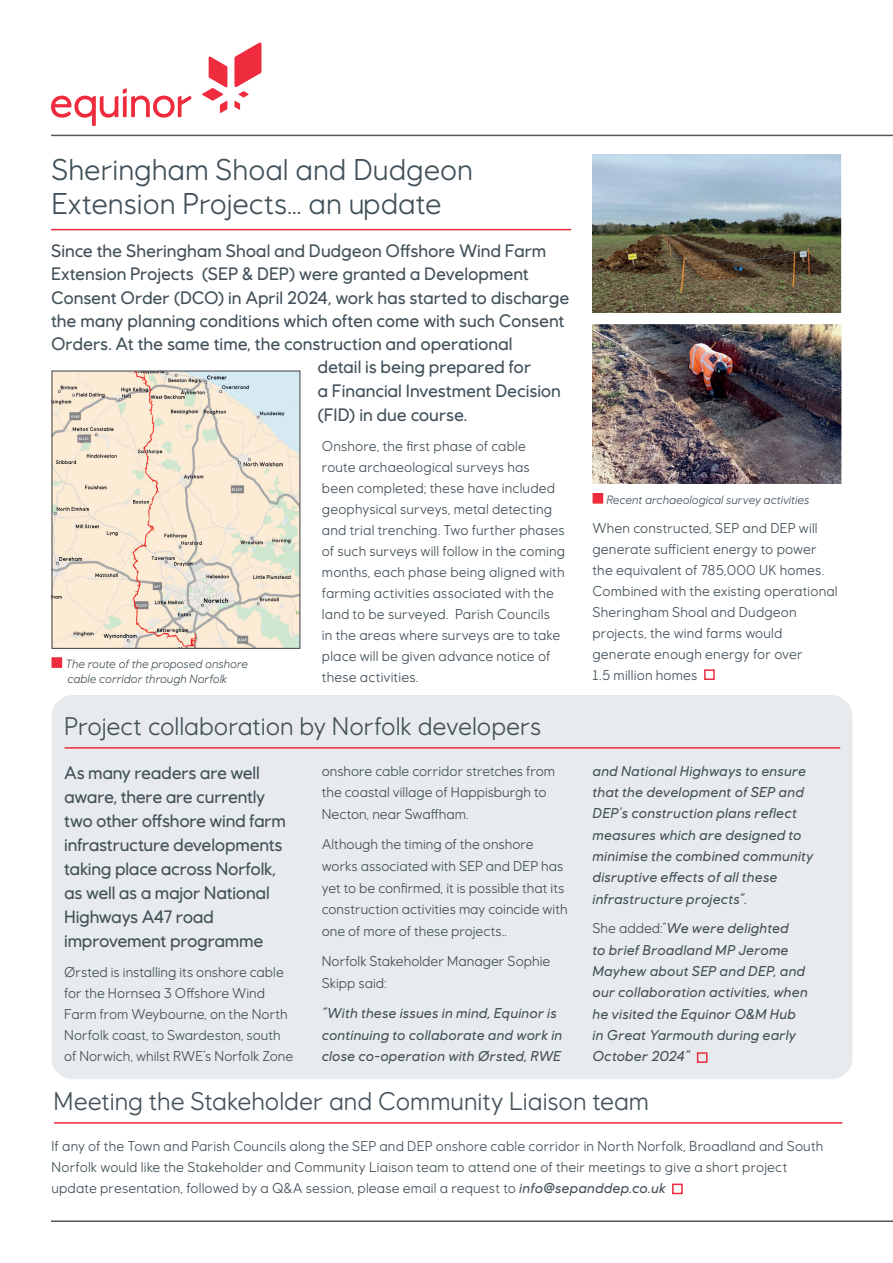
<style>
.page{position:relative;width:893px;height:1263px;background:#fff}
.page>*{position:absolute;margin:0;border:0;box-sizing:border-box;transform-origin:0 0}
.t1{font:30px/34.5px "Equinor";color:#425159}
.t2{font:25.5px "Equinor";color:#425159}
.t3{font:500 18px/24.2px "Equinor";letter-spacing:-.01em;color:#425159}
.t4{font:14.25px/21px "Equinor";letter-spacing:.005em;color:#425159}
.t5{font:italic 500 14.25px/21.3px "Equinor";letter-spacing:.015em;color:#425159}
.t6{font:italic 12px/15px "Equinor";color:#425159}
.s1{font-weight:400;font-style:normal}
.s2{font-weight:500;font-style:italic}
</style>
<div class="page">
<div style="left:51px;top:695px;width:802px;height:384px;background:#e7ebed;border-radius:21px"></div>
<img style="left:592px;top:154px;width:250px;height:159px">
<img style="left:592px;top:325px;width:250px;height:159px">
<div style="left:672px;top:1183px;width:11px;height:11px;border:2px solid #ee2c3d"></div>
<svg style="left:51px;top:42px;width:210px;height:84px"></svg>
<hr style="left:51px;top:135px;width:842px;height:1px;background:#57585a">
<hr style="left:51px;top:1220px;width:842px;height:2px;background:#57585a">
<div style="left:52px;top:657px;width:10px;height:11px;background:#ee2c3d;border:2px solid #ee2c3d"></div>
<div style="left:593px;top:493px;width:10px;height:11px;background:#ee2c3d;border:2px solid #ee2c3d"></div>
<hr style="left:65px;top:747px;width:775px;height:2px;background:#ee2c3d">
<hr style="left:54px;top:1122px;width:788px;height:2px;background:#ee2c3d">
<hr style="left:51px;top:229px;width:520px;height:1px;background:#ee2c3d">
<div style="left:704px;top:669px;width:11px;height:11px;border:2px solid #ee2c3d"></div>
<div style="left:697px;top:1052px;width:10px;height:11px;border:2px solid #ee2c3d"></div>
<img style="left:53px;top:372px;width:245px;height:275px">
<div style="left:51px;top:370px;width:249px;height:279px;border:1px solid #57585a"></div>
<h1 class="t1" style="left:51px;top:152px;width:423px">Sheringham Shoal and Dudgeon<br>Extension Projects… an update</h1>
<p class="t3" style="left:51px;top:239px;width:497px">Since the Sheringham Shoal and Dudgeon Offshore Wind Farm</p>
<p class="t3" style="left:51px;top:262px;width:479px">Extension Projects (SEP &amp; DEP) were granted a Development</p>
<p class="t3" style="left:51px;top:285px;width:520px">Consent Order (DCO) in April 2024, work has started to discharge</p>
<p class="t3" style="left:51px;top:308px;width:515px">the many planning conditions which often come with such Consent</p>
<p class="t3" style="left:51px;top:332px;width:463px">Orders. At the same time, the construction and operational</p>
<p class="t3" style="left:317px;top:355px;width:215px">detail is being prepared for</p>
<p class="t3" style="left:317px;top:378px;width:245px">a Financial Investment Decision</p>
<p class="t3" style="left:317px;top:402px;width:151px">(FID) in due course.</p>
<p class="t4" style="left:322px;top:435px;width:245px">Onshore, the first phase of cable<br>route archaeological surveys has been completed; these have included geophysical surveys, metal detecting and trial trenching. Two further phases of such surveys will follow in the coming months, each phase being aligned with farming activities associated with the land to be surveyed. Parish Councils<br>in the areas where surveys are to take place will be given advance notice of these activities.</p>
<h2 class="t2" style="left:64px;top:711px;width:479px">Project collaboration by Norfolk developers</h2>
<p class="t6" style="left:65px;top:656px;width:184px">The route of the proposed onshore cable corridor through Norfolk</p>
<p class="t3" style="left:64px;top:760px;width:223px">As many readers are well aware, there are currently two other offshore wind farm infrastructure developments taking place across Norfolk, as well as a major National<br>Highways A47 road improvement programme</p>
<p class="t4" style="left:64px;top:961px;width:231px">Ørsted is installing its onshore cable for the Hornsea 3 Offshore Wind Farm from Weybourne, on the North Norfolk coast, to Swardeston, south of Norwich, whilst RWE’s Norfolk Zone</p>
<p class="t4" style="left:322px;top:760px;width:235px;line-height:21.8px">onshore cable corridor stretches from the coastal village of Happisburgh to<br>Necton, near Swaffham.</p>
<p class="t4" style="left:322px;top:833px;width:247px;line-height:21.8px">Although the timing of the onshore works associated with SEP and DEP has yet to be confirmed, it is possible that its construction activities may coincide with one of more of these projects..</p>
<p class="t4" style="left:322px;top:950px;width:230px;line-height:21.8px">Norfolk Stakeholder Manager Sophie<br>Skipp said:</p>
<p class="t5" style="left:322px;top:1002px;width:242px;line-height:21.8px">“With these issues in mind, Equinor is continuing to collaborate and work in close co-operation with Ørsted, RWE</p>
<p class="t6" style="left:606px;top:492px;width:205px">Recent archaeological survey activities</p>
<p class="t4" style="left:592px;top:517px;width:247px">When constructed, SEP and DEP will generate sufficient energy to power the equivalent of 785,000 UK homes.<br>Combined with the existing operational<br>Sheringham Shoal and Dudgeon projects, the wind farms would generate enough energy for over<br>1.5 million homes</p>
<p class="t5" style="left:592px;top:760px;width:222px">and National Highways to ensure that the development of SEP and<br>DEP’s construction plans reflect measures which are designed to minimise the combined community disruptive effects of all these infrastructure projects”.</p>
<p class="t5" style="left:592px;top:918px;width:217px"><span class="s1">She added:“</span>We were delighted<br>to brief Broadland MP Jerome<br>Mayhew about SEP and DEP, and our collaboration activities, when he visited the Equinor O&amp;M Hub in Great Yarmouth during early<br>October 2024”</p>
<h2 class="t2" style="left:54px;top:1086px;width:597px">Meeting the Stakeholder and Community Liaison team</h2>
<p class="t4" style="left:51px;top:1135px;width:773px">If any of the Town and Parish Councils along the SEP and DEP onshore cable corridor in North Norfolk, Broadland and South<br>Norfolk would like the Stakeholder and Community Liaison team to attend one of their meetings to give a short project update presentation, followed by a Q&amp;A session, please email a request to <span class="s2">info@sepanddep.co.uk</span></p>
</div>
